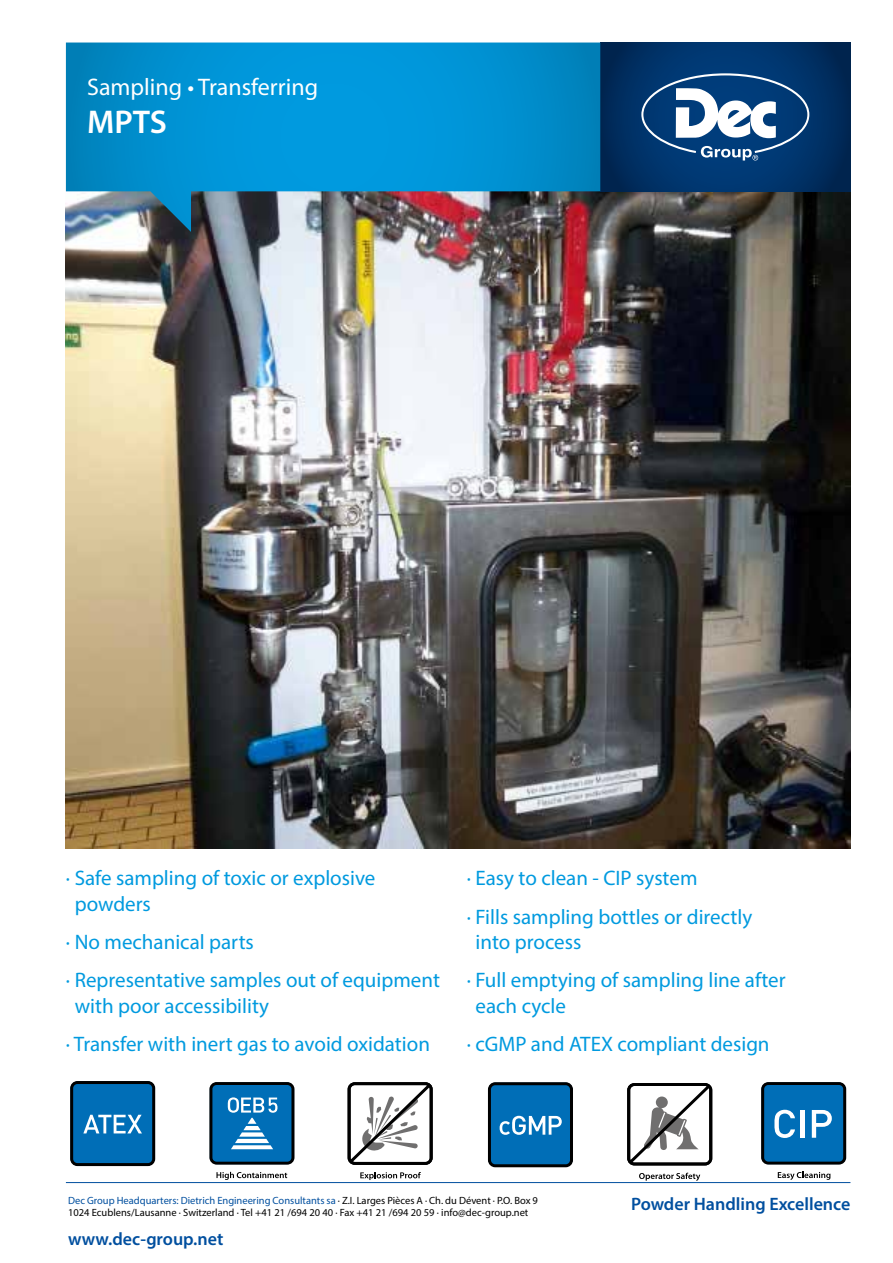
<style>
.page{position:relative;width:893px;height:1263px;background:#fff}
.page>*{position:absolute;margin:0;border:0;box-sizing:border-box;transform-origin:0 0}
.t1{font:600 33px "Myriad Pro";color:#fff}
.t2{font:24px "Myriad Pro";color:#fff}
.t3{font:21px/38.2px "Myriad Pro";color:#009adf}
.t4{font:600 18px "Myriad Pro";color:#004f9f}
.t5{font:10.5px/12px "Myriad Pro";color:#000}
.s1{color:#004f9f}
</style>
<div class="page">
<img style="left:66px;top:191px;width:784px;height:657px">
<hr style="left:66px;top:1182px;width:784px;height:1px;background:#004f9f">
<svg style="left:600px;top:43px;width:250px;height:148px;background:#003064"></svg>
<svg style="left:641px;top:73px;width:168px;height:87px"></svg>
<svg style="left:66px;top:43px;width:534px;height:189px;background:#1989be"></svg>
<svg style="left:65px;top:782px;width:377px;height:402px"></svg>
<svg style="left:466px;top:795px;width:385px;height:389px"></svg>
<p class="t2" style="left:87px;top:72px;width:233px">Sampling • Transferring</p>
<h1 class="t1" style="left:87px;top:101px;width:81px">MPTS</h1>
<p class="t3" style="left:75px;top:865px;width:302px;line-height:25.5px;text-indent:-9px">· Safe sampling of toxic or explosive powders</p>
<p class="t3" style="left:66px;top:923px;width:376px">· No mechanical parts<br>· Representative samples out of equipment</p>
<p class="t3" style="left:66px;top:986px;width:366px;text-indent:9px">with poor accessibility<br>· Transfer with inert gas to avoid oxidation</p>
<p class="t3" style="left:467px;top:859px;width:287px">· Easy to clean - CIP system<br>· Fills sampling bottles or directly</p>
<p class="t3" style="left:467px;top:923px;width:320px;text-indent:9px">into process<br>· Full emptying of sampling line after</p>
<p class="t3" style="left:467px;top:986px;width:304px;text-indent:9px">each cycle<br>· cGMP and ATEX compliant design</p>
<p class="t5" style="left:68px;top:1194px;width:471px"><span class="s1">Dec Group Headquarters: Dietrich Engineering Consultants sa</span> · Z.I. Larges Pièces A · Ch. du Dévent · P.O. Box 9<br>1024 Ecublens/Lausanne · Switzerland · Tel +41 21 /694 20 40 · Fax +41 21 /694 20 59 · info@dec-group.net</p>
<p class="t4" style="left:68px;top:1227px;width:157px">www.dec-group.net</p>
<p class="t4" style="left:631px;top:1192px;width:221px">Powder Handling Excellence</p>
</div>
